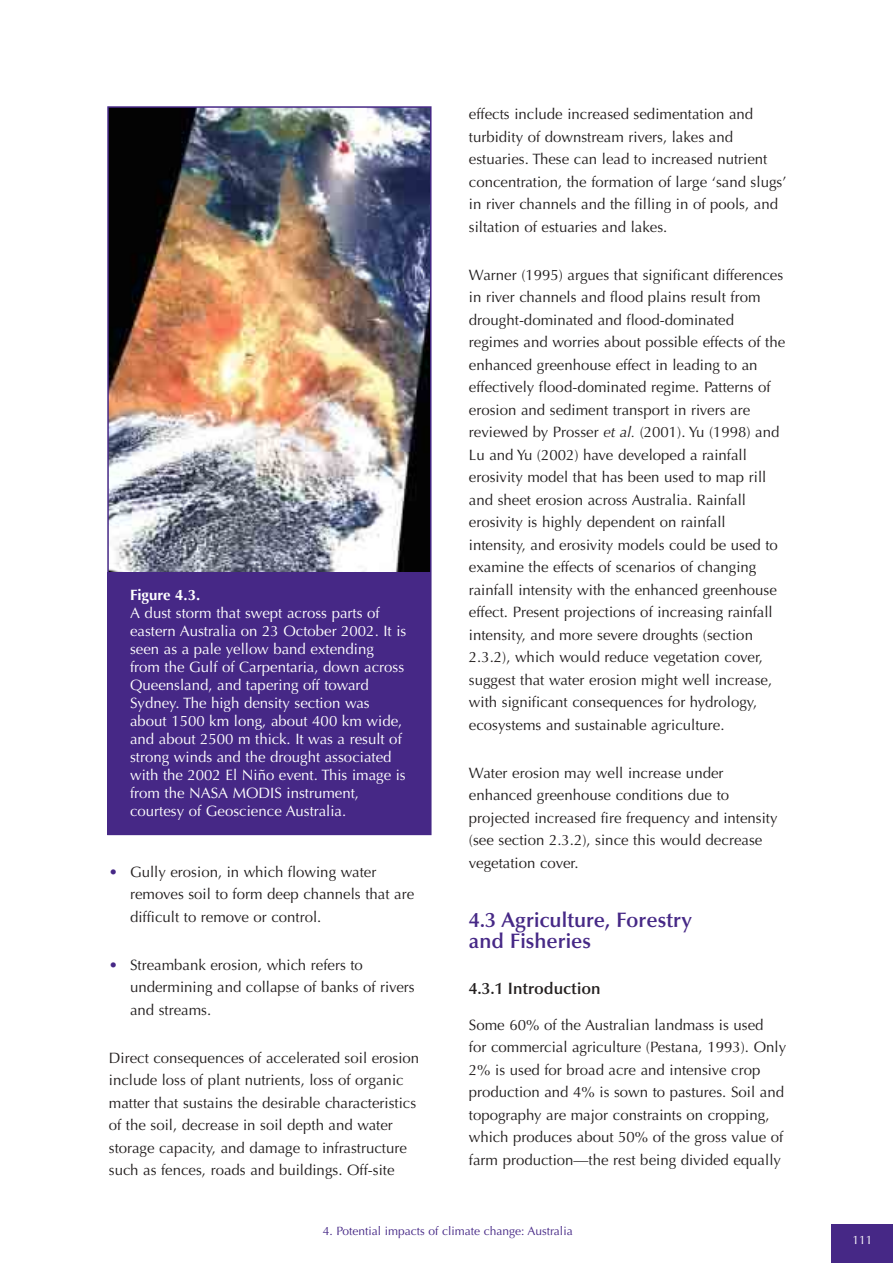
<style>
.page{position:relative;width:893px;height:1263px;background:#fff}
.page>*{position:absolute;margin:0;border:0;box-sizing:border-box;transform-origin:0 0}
.t1{font:600 21px/21px "Optima";color:#462886}
.t2{font:600 16.5px "Optima";color:#231f1f}
.t3{font:15px/22.5px "Optima";color:#231f1f}
.t4{font:15px/18px "Optima";color:#fff}
.t5{font:700 15px "Optima";color:#fff}
.t6{font:12px "Optima";color:#462886}
.t7{font:12px "Optima";color:#fff}
.s1{color:#462886}
.s2{font-style:italic}
</style>
<div class="page">
<div style="left:830px;top:1225px;width:62px;height:38px;background:#462886"></div>
<img style="left:110px;top:109px;width:318px;height:464px">
<div style="left:107px;top:573px;width:323px;height:262px;background:#462886"></div>
<p class="t5" style="left:130px;top:588px;width:72px">Figure 4.3.</p>
<p class="t4" style="left:130px;top:605px;width:278px">A dust storm that swept across parts of eastern Australia on 23 October 2002. It is seen as a pale yellow band extending from the Gulf of Carpentaria, down across Queensland, and tapering off toward Sydney. The high density section was about 1500 km long, about 400 km wide, and about 2500 m thick. It was a result of strong winds and the drought associated with the 2002 El Niño event. This image is from the NASA MODIS instrument, courtesy of Geoscience Australia.</p>
<p class="t3" style="left:130px;top:862px;width:285px;text-indent:-21px"><span class="s1">•</span> Gully erosion, in which flowing water removes soil to form deep channels that are difficult to remove or control.</p>
<p class="t3" style="left:130px;top:955px;width:286px;text-indent:-21px"><span class="s1">•</span> Streambank erosion, which refers to undermining and collapse of banks of rivers and streams.</p>
<p class="t3" style="left:109px;top:1048px;width:312px">Direct consequences of accelerated soil erosion include loss of plant nutrients, loss of organic matter that sustains the desirable characteristics of the soil, decrease in soil depth and water storage capacity, and damage to infrastructure such as fences, roads and buildings. Off-site</p>
<p class="t3" style="left:469px;top:104px;width:319px">effects include increased sedimentation and turbidity of downstream rivers, lakes and estuaries. These can lead to increased nutrient concentration, the formation of large ‘sand slugs’ in river channels and the filling in of pools, and siltation of estuaries and lakes.</p>
<p class="t3" style="left:469px;top:265px;width:318px">Warner (1995) argues that significant differences in river channels and flood plains result from drought-dominated and flood-dominated regimes and worries about possible effects of the enhanced greenhouse effect in leading to an effectively flood-dominated regime. Patterns of erosion and sediment transport in rivers are reviewed by Prosser <span class="s2">et al.</span> (2001). Yu (1998) and Lu and Yu (2002) have developed a rainfall erosivity model that has been used to map rill and sheet erosion across Australia. Rainfall erosivity is highly dependent on rainfall intensity, and erosivity models could be used to examine the effects of scenarios of changing rainfall intensity with the enhanced greenhouse effect. Present projections of increasing rainfall intensity, and more severe droughts (section 2.3.2), which would reduce vegetation cover, suggest that water erosion might well increase, with significant consequences for hydrology, ecosystems and sustainable agriculture.</p>
<p class="t3" style="left:469px;top:763px;width:310px">Water erosion may well increase under enhanced greenhouse conditions due to projected increased fire frequency and intensity (see section 2.3.2), since this would decrease vegetation cover.</p>
<h1 class="t1" style="left:469px;top:911px;width:224px">4.3 Agriculture, Forestry and Fisheries</h1>
<p class="t2" style="left:469px;top:982px;width:133px">4.3.1 Introduction</p>
<p class="t3" style="left:469px;top:1015px;width:319px">Some 60% of the Australian landmass is used<br>for commercial agriculture (Pestana, 1993). Only 2% is used for broad acre and intensive crop production and 4% is sown to pastures. Soil and topography are major constraints on cropping, which produces about 50% of the gross value of farm production—the rest being divided equally</p>
<p class="t6" style="left:323px;top:1226px;width:251px">4. Potential impacts of climate change: Australia</p>
<p class="t7" style="left:852px;top:1235px;width:22px">111</p>
</div>
